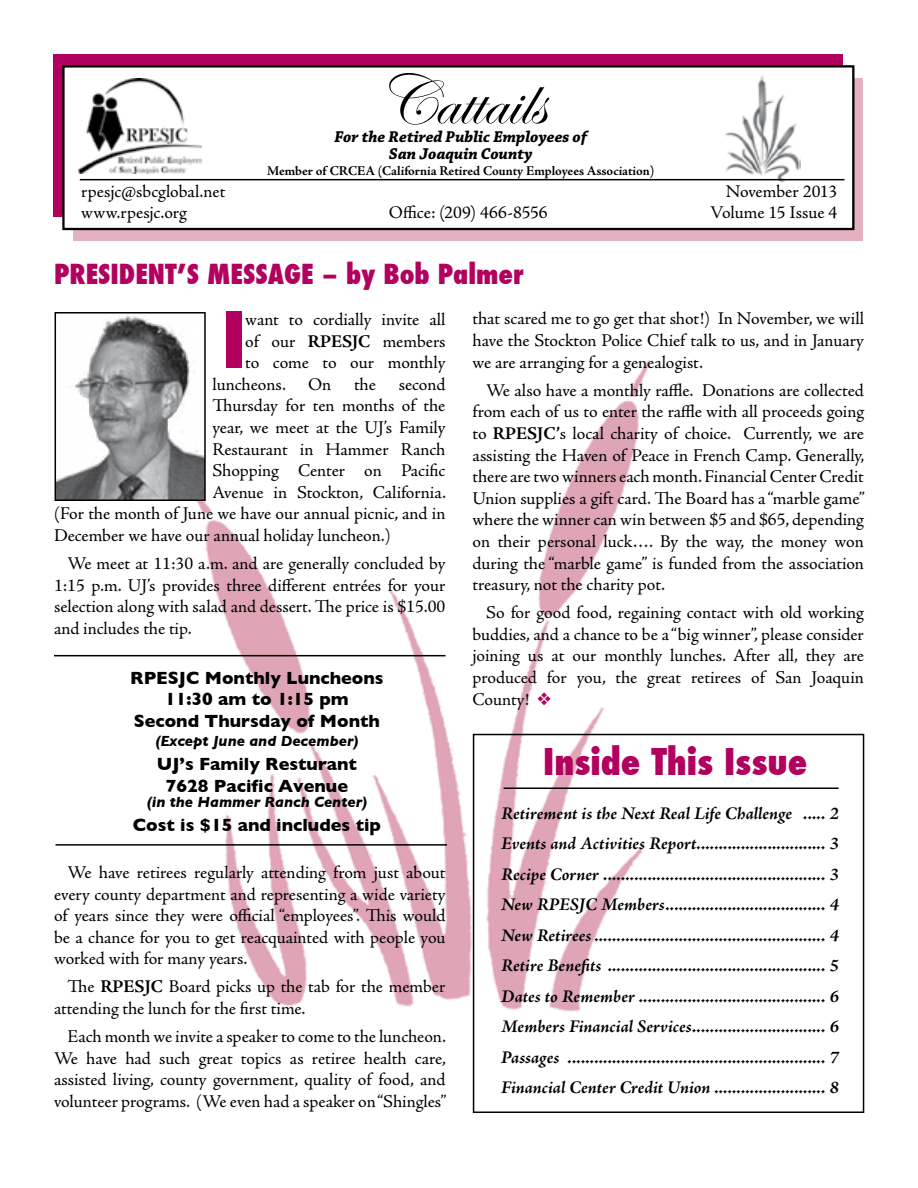
<style>
.page{position:relative;width:918px;height:1188px;background:#fff}
.page>*{position:absolute;margin:0;border:0;box-sizing:border-box;transform-origin:0 0}
.t1{font:800 condensed 75.3px "Futura";color:#b1005d}
.t2{font:72px "Edwardian Script ITC";color:#000}
.t3{font:800 condensed 36px "Futura";color:#b1005d}
.t4{font:800 condensed 27px "Futura";color:#b1005d}
.t5{font:18px/21.6px "Adobe Jenson Pro";letter-spacing:-.005em;color:#000;text-align:justify}
.t6{font:italic 700 18px/30.5px "Adobe Jenson Pro";letter-spacing:-.005em;color:#000;text-align:justify}
.t7{font:700 18px/21.6px "Gill Sans";color:#000;text-align:center}
.t8{font:italic 700 16.5px/16.5px "Chaparral Pro";color:#000;text-align:center}
.t9{font:italic 700 15px "Gill Sans";color:#000}
.t10{font:700 13.5px "Adobe Jenson Pro";letter-spacing:-.005em;color:#000}
.s1{font-weight:700}
.s2{color:#b1005d}
</style>
<div class="page">
<div style="left:74px;top:78px;width:789px;height:163px;background:#e3b1bf"></div>
<div style="left:53px;top:55px;width:790px;height:162px;background:#b1005d"></div>
<div style="left:62px;top:65px;width:792px;height:165px;background:#fff;border:2px solid #000"></div>
<img style="left:140px;top:360px;width:535px;height:717px">
<div style="left:473px;top:734px;width:391px;height:379px;border:2px solid #000"></div>
<hr style="left:504px;top:788px;width:335px;height:1px;background:#000">
<img style="left:58px;top:315px;width:145px;height:183px">
<div style="left:55px;top:312px;width:151px;height:189px;border:2px solid #000"></div>
<img style="left:723px;top:76px;width:77px;height:106px">
<hr style="left:80px;top:179px;width:765px;height:1px;background:#000">
<img style="left:79px;top:79px;width:123px;height:94px">
<hr style="left:54px;top:655px;width:392px;height:1px;background:#000">
<hr style="left:56px;top:844px;width:391px;height:2px;background:#000">
<h2 class="t2" style="left:377px;top:62px;width:170px">Cattails</h2>
<p class="t8" style="left:334px;top:129px;width:254px">For the Retired Public Employees of<br>San Joaquin County</p>
<p class="t10" style="left:267px;top:163px;width:389px">Member of CRCEA (California Retired County Employees Association)</p>
<p class="t5" style="left:81px;top:180px;width:146px">rpesjc@sbcglobal.net</p>
<p class="t5" style="left:726px;top:180px;width:113px">November 2013</p>
<p class="t5" style="left:81px;top:202px;width:107px">www.rpesjc.org</p>
<p class="t5" style="left:389px;top:202px;width:160px">Office: (209) 466-8556</p>
<p class="t5" style="left:710px;top:202px;width:128px">Volume 15 Issue 4</p>
<h3 class="t4" style="left:54px;top:256px;width:471px">PRESIDENT’S MESSAGE – by Bob Palmer</h3>
<h1 class="t1" style="left:222px;top:289px;width:25px">I</h1>
<p class="t5" style="left:245px;top:309px;width:202px">want to cordially invite all</p>
<p class="t5" style="left:245px;top:330px;width:202px">of our <span class="s1">RPESJC</span> members</p>
<p class="t5" style="left:245px;top:352px;width:202px">to come to our monthly</p>
<p class="t5" style="left:212px;top:374px;width:120px">luncheons. On</p>
<p class="t5" style="left:354px;top:374px;width:23px">the</p>
<p class="t5" style="left:399px;top:374px;width:48px">second</p>
<p class="t5" style="left:212px;top:395px;width:234px">Thursday for ten months of the</p>
<p class="t5" style="left:212px;top:417px;width:234px">year, we meet at the UJ’s Family</p>
<p class="t5" style="left:212px;top:438px;width:235px">Restaurant in Hammer Ranch</p>
<p class="t5" style="left:212px;top:460px;width:234px">Shopping Center on Pacific</p>
<p class="t5" style="left:212px;top:482px;width:235px">Avenue in Stockton, California.</p>
<p class="t5" style="left:54px;top:503px;width:393px">(For the month of June we have our annual picnic, and in</p>
<p class="t5" style="left:54px;top:525px;width:338px">December we have our annual holiday luncheon.)</p>
<p class="t5" style="left:54px;top:553px;width:393px;text-indent:14px">We meet at 11:30 a.m. and are generally concluded by 1:15 p.m. UJ’s provides three different entrées for your selection along with salad and dessert. The price is $15.00 and includes the tip.</p>
<p class="t7" style="left:130px;top:667px;width:255px">RPESJC Monthly Luncheons<br>11:30 am to 1:15 pm<br>Second Thursday of Month</p>
<p class="t9" style="left:156px;top:732px;width:204px">(Except June and December)</p>
<p class="t7" style="left:157px;top:753px;width:202px">UJ’s Family Resturant<br>7628 Pacific Avenue</p>
<p class="t9" style="left:147px;top:793px;width:222px">(in the Hammer Ranch Center)</p>
<p class="t7" style="left:133px;top:814px;width:250px">Cost is $15 and includes tip</p>
<p class="t5" style="left:54px;top:862px;width:393px;text-indent:14px">We have retirees regularly attending from just about every county department and representing a wide variety of years since they were official “employees”. This would be a chance for you to get reacquainted with people you worked with for many years.</p>
<p class="t5" style="left:54px;top:976px;width:393px;text-indent:14px">The <span class="s1">RPESJC</span> Board picks up the tab for the member attending the lunch for the first time.</p>
<p class="t5" style="left:54px;top:1026px;width:394px;text-indent:14px">Each month we invite a speaker to come to the luncheon.<br>We have had such great topics as retiree health care, assisted living, county government, quality of food, and volunteer programs. (We even had a speaker on “Shingles”</p>
<p class="t5" style="left:472px;top:308px;width:393px">that scared me to go get that shot!) In November, we will have the Stockton Police Chief talk to us, and in January we are arranging for a genealogist.</p>
<p class="t5" style="left:472px;top:380px;width:394px;text-indent:14px">We also have a monthly raffle. Donations are collected from each of us to enter the raffle with all proceeds going to <span class="s1">RPESJC’</span>s local charity of choice. Currently, we are assisting the Haven of Peace in French Camp. Generally, there are two winners each month. Financial Center Credit Union supplies a gift card. The Board has a “marble game” where the winner can win between $5 and $65, depending on their personal luck…. By the way, the money won during the “marble game” is funded from the association treasury, not the charity pot.</p>
<p class="t5" style="left:472px;top:602px;width:393px;text-indent:14px">So for good food, regaining contact with old working buddies, and a chance to be a “big winner”, please consider joining us at our monthly lunches. After all, they are produced for you, the great retirees of San Joaquin County! <span class="s2">❖</span></p>
<h3 class="t3" style="left:543px;top:738px;width:266px">Inside This Issue</h3>
<p class="t6" style="left:501px;top:799px;width:339px">Retirement is the Next Real Life Challenge ..... 2<br>Events and Activities Report............................. 3<br>Recipe Corner .................................................. 3<br>New RPESJC Members.................................... 4<br>New Retirees .................................................... 4<br>Retire Benefits ................................................. 5<br>Dates to Remember .......................................... 6<br>Members Financial Services.............................. 6<br>Passages .......................................................... 7<br>Financial Center Credit Union ......................... 8</p>
</div>
